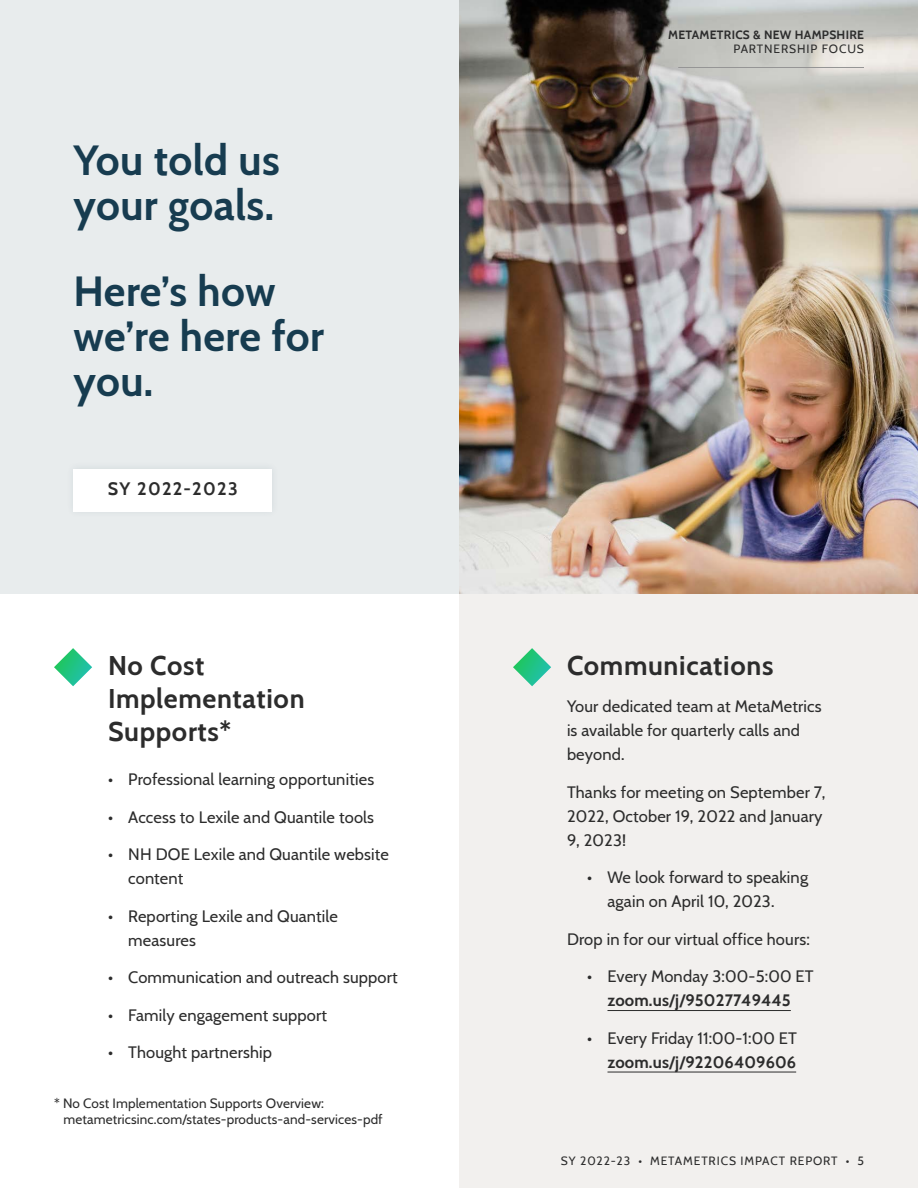
<style>
.page{position:relative;width:918px;height:1188px;background:#f2f0ee}
.page>*{position:absolute;margin:0;border:0;box-sizing:border-box;transform-origin:0 0}
.H2_28pt{font:700 42px/45px "Cabin";letter-spacing:.01em;color:#173c50}
.H3_18_pt{font:700 27px/33px "Cabin";letter-spacing:.025em;color:#2c2c2c}
.H4_12pt_Black_Caps{font:700 18px "Cabin";letter-spacing:.075em;color:#2c2c2c}
.P_11pt_black{font:16.5px/24px "Cabin";letter-spacing:.01em;color:#2c2c2c}
.Footnote{font:13.5px "Cabin";letter-spacing:.01em;color:#2c2c2c}
.Right_Header_Footer{font:12px "Cabin";letter-spacing:.075em;color:#2c2c2c}
.Right_Header_Footer-2{font:700 12px "Cabin";letter-spacing:.025em;color:#2c2c2c}
.s1{font-weight:700}
</style>
<div class="page">
<img style="left:459px;top:0;width:459px;height:594px">
<div style="left:0;top:0;width:459px;height:594px;background:#e8eced"></div>
<div style="left:0;top:594px;width:459px;height:594px;background:#fff"></div>
<div style="left:73px;top:469px;width:199px;height:42px;background:#fff"></div>
<svg style="left:54px;top:648px;width:38px;height:38px"></svg>
<hr style="left:608px;top:1010px;width:183px;height:1px;background:#2c2c2c">
<hr style="left:608px;top:1072px;width:188px;height:1px;background:#2c2c2c">
<svg style="left:513px;top:648px;width:38px;height:38px"></svg>
<hr style="left:678px;top:67px;width:186px;height:1px;background:#959595">
<h2 class="H2_28pt" style="left:74px;top:136px;width:208px">You told us your goals.</h2>
<h2 class="H2_28pt" style="left:74px;top:266px;width:252px">Here’s how we’re here for you.</h2>
<h3 class="H4_12pt_Black_Caps" style="left:108px;top:475px;width:132px">SY 2022-2023</h3>
<p class="Right_Header_Footer-2" style="left:668px;top:25px;width:197px">METAMETRICS &amp; NEW HAMPSHIRE</p>
<p class="Right_Header_Footer" style="left:733px;top:39px;width:132px">PARTNERSHIP FOCUS</p>
<h3 class="H3_18_pt" style="left:108px;top:647px;width:198px">No Cost<br>Implementation<br>Supports*</h3>
<h3 class="H3_18_pt" style="left:567px;top:647px;width:208px">Communications</h3>
<p class="P_11pt_black" style="left:567px;top:693px;width:256px">Your dedicated team at MetaMetrics is available for quarterly calls and beyond.</p>
<p class="P_11pt_black" style="left:567px;top:779px;width:260px">Thanks for meeting on September 7,<br>2022, October 19, 2022 and January<br>9, 2023!</p>
<p class="P_11pt_black" style="left:608px;top:864px;width:202px;text-indent:-20px">• We look forward to speaking again on April 10, 2023.</p>
<p class="P_11pt_black" style="left:567px;top:926px;width:244px">Drop in for our virtual office hours:</p>
<p class="P_11pt_black" style="left:587px;top:963px;width:228px;text-align:center">• Every Monday 3:00-5:00 ET <span class="s1">zoom.us/j/95027749445</span></p>
<p class="P_11pt_black" style="left:587px;top:1025px;width:211px;text-align:right">• Every Friday 11:00-1:00 ET <span class="s1">zoom.us/j/92206409606</span></p>
<p class="P_11pt_black" style="left:108px;top:767px;width:268px">• Professional learning opportunities</p>
<p class="P_11pt_black" style="left:108px;top:804px;width:268px">• Access to Lexile and Quantile tools</p>
<p class="P_11pt_black" style="left:128px;top:842px;width:262px;text-indent:-20px">• NH DOE Lexile and Quantile website content</p>
<p class="P_11pt_black" style="left:128px;top:903px;width:211px;text-indent:-20px">• Reporting Lexile and Quantile measures</p>
<p class="P_11pt_black" style="left:108px;top:965px;width:291px">• Communication and outreach support</p>
<p class="P_11pt_black" style="left:108px;top:1002px;width:221px">• Family engagement support</p>
<p class="P_11pt_black" style="left:108px;top:1040px;width:166px">• Thought partnership</p>
<p class="Footnote" style="left:54px;top:1092px;width:272px">* No Cost Implementation Supports Overview:</p>
<p class="Footnote" style="left:64px;top:1109px;width:321px">metametricsinc.com/states-products-and-services-pdf</p>
<p class="Right_Header_Footer" style="left:561px;top:1151px;width:305px">SY 2022-23 • METAMETRICS IMPACT REPORT • 5</p>
</div>
